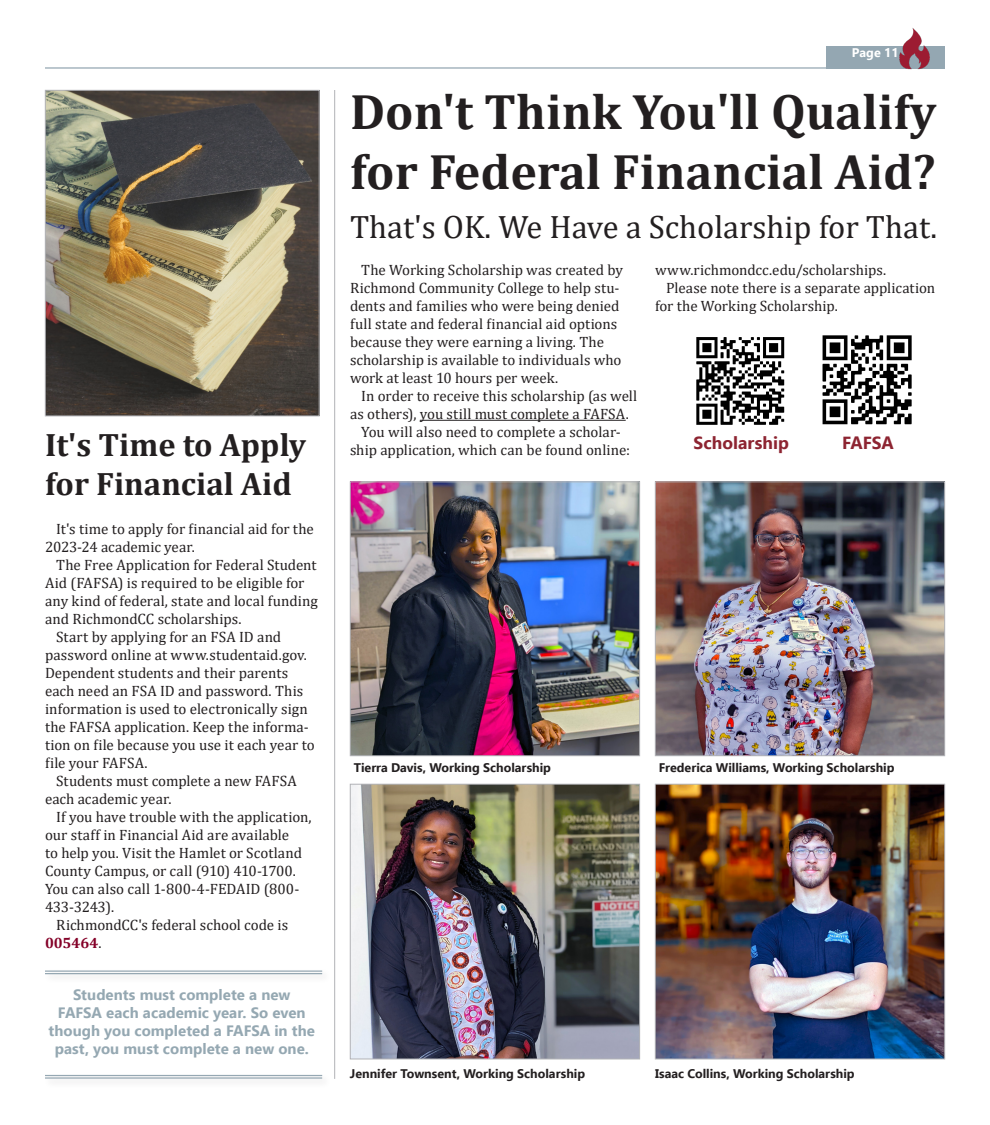
<style>
.page{position:relative;width:990px;height:1125px;background:#fff}
.page>*{position:absolute;margin:0;border:0;box-sizing:border-box;transform-origin:0 0}
.Headline_1{font:700 50px "Cambria";color:#231f20}
.Headline_1-2{font:32.5px "Cambria";color:#231f20}
.Headline_1-3{font:700 32.5px "Cambria";color:#231f20}
.t1{font:700 17.5px "Ebrima";color:#8d2431}
.t2{font:15px/18px "Cambria";color:#231f20}
.Body_Subhead{font:700 15px/18px "Ebrima";color:#95a8b2;text-align:center}
.Photo_Cutline{font:700 12.5px "Ebrima";color:#231f20}
.t3{font:700 12.5px "Ebrima";color:#fff}
.s1{font-weight:700;color:#840128}
</style>
<div class="page">
<hr style="left:420px;top:420px;width:206px;height:1px;background:#231f20">
<div style="left:826px;top:46px;width:119px;height:23px;background:#94a7b2"></div>
<hr style="left:45px;top:67px;width:789px;height:2px;background:#94a7b2">
<img style="left:899px;top:28px;width:31px;height:42px">
<img style="left:47px;top:92px;width:271px;height:322px">
<div style="left:45px;top:90px;width:275px;height:326px;border:1px solid #b2b3b7"></div>
<img style="left:822px;top:335px;width:90px;height:90px">
<hr style="left:334px;top:90px;width:1px;height:989px;background:#b2b3b7">
<img style="left:657px;top:484px;width:286px;height:270px">
<div style="left:655px;top:482px;width:290px;height:274px;border:1px solid #b2b3b7"></div>
<img style="left:657px;top:786px;width:286px;height:271px">
<div style="left:655px;top:784px;width:290px;height:275px;border:1px solid #b2b3b7"></div>
<img style="left:352px;top:484px;width:286px;height:270px">
<div style="left:350px;top:482px;width:290px;height:274px;border:1px solid #b2b3b7"></div>
<img style="left:352px;top:786px;width:286px;height:271px">
<div style="left:350px;top:784px;width:290px;height:275px;border:1px solid #b2b3b7"></div>
<img style="left:696px;top:337px;width:89px;height:88px">
<div style="left:43px;top:1072px;width:290px;height:17px;background:#231f20;opacity:.15"></div>
<hr style="left:45px;top:1075px;width:277px;height:1px;background:#96a8b3">
<hr style="left:45px;top:1077px;width:277px;height:2px;background:#96a8b3">
<div style="left:43px;top:968px;width:290px;height:17px;background:#231f20;opacity:.15"></div>
<hr style="left:45px;top:970px;width:277px;height:2px;background:#96a8b3">
<hr style="left:45px;top:973px;width:277px;height:1px;background:#96a8b3">
<p class="Headline_1-3" style="left:45px;top:422px;width:263px">It's Time to Apply</p>
<p class="Headline_1-3" style="left:45px;top:461px;width:248px">for Financial Aid</p>
<p class="t2" style="left:45px;top:520px;width:270px;text-indent:11px">It's time to apply for financial aid for the<br>2023-24 academic year.</p>
<p class="t2" style="left:45px;top:556px;width:274px;text-indent:11px">The Free Application for Federal Student Aid (FAFSA) is required to be eligible for any kind of federal, state and local funding and RichmondCC scholarships.</p>
<p class="t2" style="left:45px;top:628px;width:271px;text-indent:11px">Start by applying for an FSA ID and password online at www.studentaid.gov.<br>Dependent students and their parents each need an FSA ID and password. This information is used to electronically sign the FAFSA application. Keep the informa&shy;tion on file because you use it each year to file your FAFSA.</p>
<p class="t2" style="left:45px;top:772px;width:253px;text-indent:11px">Students must complete a new FAFSA each academic year.</p>
<p class="t2" style="left:45px;top:808px;width:268px;text-indent:11px">If you have trouble with the application, our staff in Financial Aid are available<br>to help you. Visit the Hamlet or Scotland County Campus, or call (910) 410-1700.<br>You can also call 1-800-4-FEDAID (800- 433-3243).</p>
<p class="t2" style="left:45px;top:916px;width:245px;text-indent:11px">RichmondCC's federal school code is<br><span class="s1">005464</span>.</p>
<p class="Body_Subhead" style="left:73px;top:984px;width:219px">Students must complete a new</p>
<p class="Body_Subhead" style="left:49px;top:1002px;width:268px">FAFSA each academic year. So even though you completed a FAFSA in the past, you must complete a new one.</p>
<p class="t3" style="left:852px;top:43px;width:48px">Page 11</p>
<p class="Headline_1" style="left:350px;top:77px;width:588px">Don't Think You'll Qualify</p>
<p class="Headline_1" style="left:350px;top:137px;width:587px">for Federal Financial Aid?</p>
<p class="Headline_1-2" style="left:350px;top:208px;width:589px">That's OK. We Have a Scholarship for That.</p>
<p class="t2" style="left:350px;top:261px;width:275px;text-indent:11px">The Working Scholarship was created by Richmond Community College to help stu&shy;dents and families who were being denied full state and federal financial aid options because they were earning a living. The scholarship is available to individuals who work at least 10 hours per week.</p>
<p class="t2" style="left:350px;top:387px;width:289px;text-indent:11px">In order to receive this scholarship (as well as others), you still must complete a FAFSA.</p>
<p class="t2" style="left:350px;top:423px;width:282px;text-align:center">You will also need to complete a scholar&shy;ship application, which can be found online:</p>
<p class="t2" style="left:655px;top:261px;width:233px">www.richmondcc.edu/scholarships.</p>
<p class="t2" style="left:655px;top:279px;width:282px;text-indent:11px">Please note there is a separate application for the Working Scholarship.</p>
<p class="t1" style="left:694px;top:429px;width:97px">Scholarship</p>
<p class="t1" style="left:842px;top:429px;width:53px">FAFSA</p>
<p class="Photo_Cutline" style="left:354px;top:757px;width:199px">Tierra Davis, Working Scholarship</p>
<p class="Photo_Cutline" style="left:659px;top:757px;width:237px">Frederica Williams, Working Scholarship</p>
<p class="Photo_Cutline" style="left:350px;top:1063px;width:237px">Jennifer Townsent, Working Scholarship</p>
<p class="Photo_Cutline" style="left:655px;top:1063px;width:201px">Isaac Collins, Working Scholarship</p>
</div>
